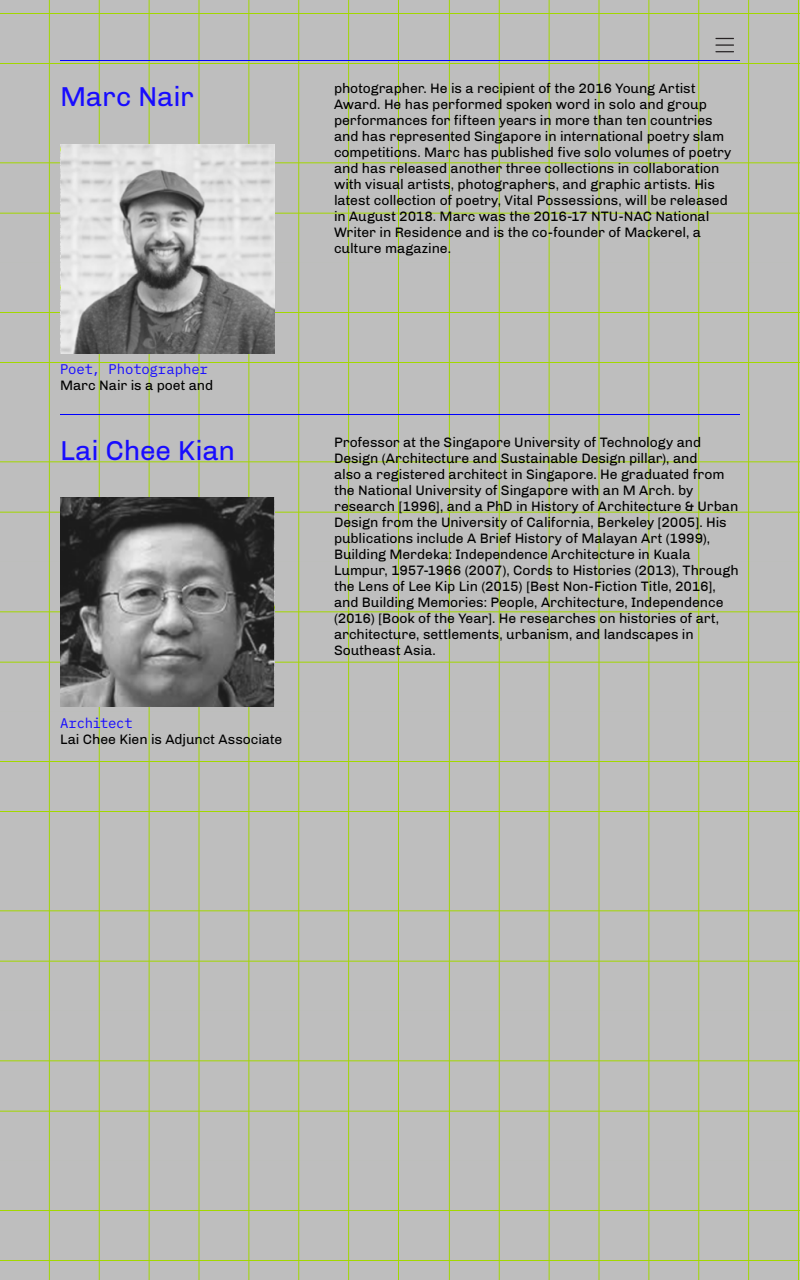
<style>
.page{position:relative;width:800px;height:1280px;background:#bebebe}
.page>*{position:absolute;margin:0;border:0;box-sizing:border-box;transform-origin:0 0}
.t1{font:28px "Chivo";letter-spacing:-.01em;color:#180cff}
.t2{font:14px/16px "Chivo";letter-spacing:-.005em;color:#000}
.t3{font:14px "IBM Plex Mono";letter-spacing:-.01em;color:#180cff}
</style>
<div class="page">
<img style="left:60px;top:144px;width:214px;height:210px">
<hr style="left:60px;top:60px;width:680px;height:1px;background:#00f">
<img style="left:60px;top:497px;width:214px;height:210px">
<hr style="left:60px;top:414px;width:680px;height:1px;background:#00f">
<img style="left:711px;top:31px;width:29px;height:29px">
<p class="t1" style="left:60px;top:80px;width:135px">Marc Nair</p>
<p class="t3" style="left:60px;top:359px;width:149px">Poet, Photographer</p>
<p class="t2" style="left:60px;top:378px;width:155px">Marc Nair is a poet and</p>
<p class="t1" style="left:60px;top:434px;width:177px">Lai Chee Kian</p>
<p class="t3" style="left:60px;top:713px;width:74px">Architect</p>
<p class="t2" style="left:60px;top:732px;width:224px">Lai Chee Kien is Adjunct Associate</p>
<p class="t2" style="left:334px;top:80px;width:399px">photographer. He is a recipient of the 2016 Young Artist Award. He has performed spoken word in solo and group performances for fifteen years in more than ten countries and has represented Singapore in international poetry slam competitions. Marc has published five solo volumes of poetry and has released another three collections in collaboration with visual artists, photographers, and graphic artists. His latest collection of poetry, Vital Possessions, will be released in August 2018. Marc was the 2016-17 NTU-NAC National Writer in Residence and is the co-founder of Mackerel, a culture magazine.</p>
<p class="t2" style="left:334px;top:434px;width:406px">Professor at the Singapore University of Technology and Design (Architecture and Sustainable Design pillar), and<br>also a registered architect in Singapore. He graduated from the National University of Singapore with an M Arch. by research [1996], and a PhD in History of Architecture &amp; Urban Design from the University of California, Berkeley [2005]. His publications include A Brief History of Malayan Art (1999), Building Merdeka: Independence Architecture in Kuala Lumpur, 1957-1966 (2007), Cords to Histories (2013), Through the Lens of Lee Kip Lin (2015) [Best Non-Fiction Title, 2016], and Building Memories: People, Architecture, Independence (2016) [Book of the Year]. He researches on histories of art, architecture, settlements, urbanism, and landscapes in Southeast Asia.</p>
</div>
